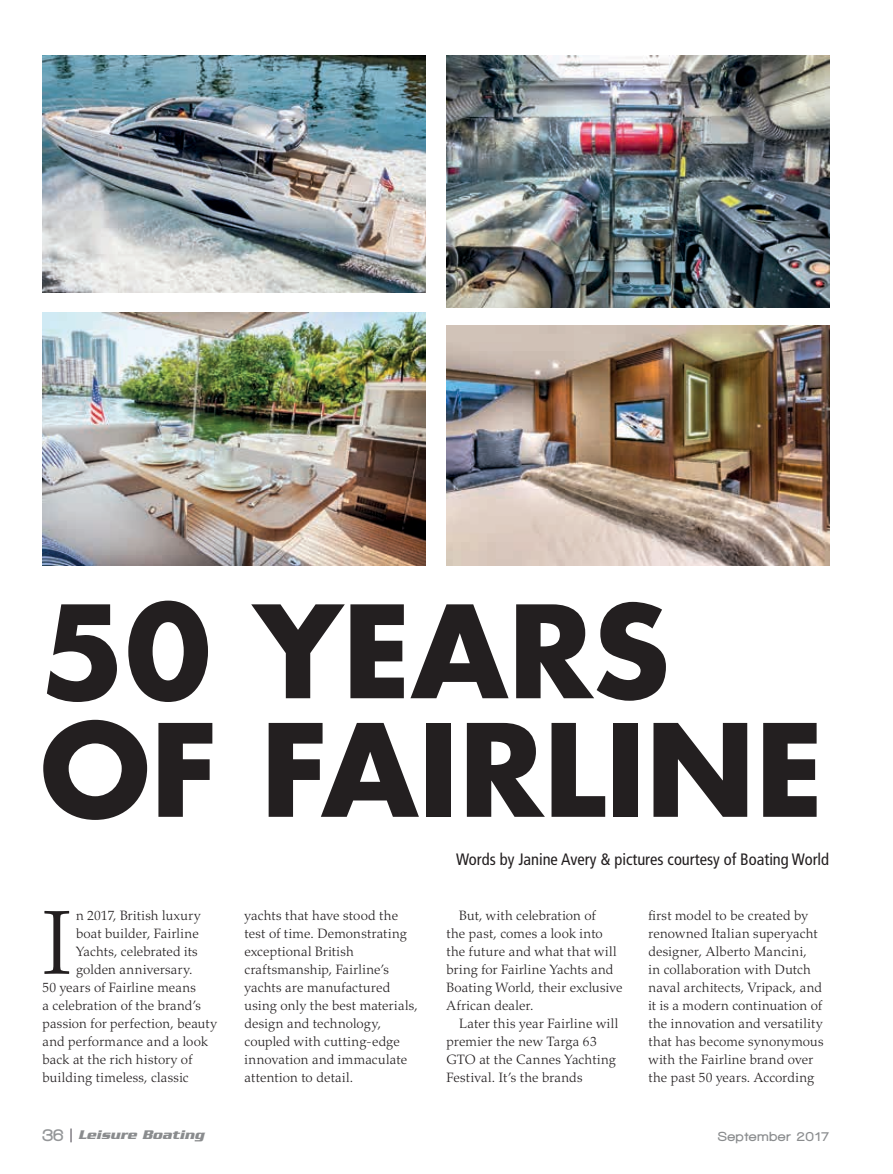
<style>
.page{position:relative;width:893px;height:1174px;background:#fff}
.page>*{position:absolute;margin:0;border:0;box-sizing:border-box;transform-origin:0 0}
.t1{font:700 124.5px/118.5px "Futura Std";color:#231f20}
.t2{font:300 90.6px "Palatino LT Std";color:#231f20}
.t3{font:condensed 16.5px "Frutiger LT Std";color:#231f20}
.t4{font:300 13.5px/18px "Palatino LT Std";letter-spacing:.015em;color:#231f20}
.t5{font:italic 700 13.5px "Serpentine Std";letter-spacing:.01em;color:#8a8c8e}
.t6{font:900 13.5px "Walkway";letter-spacing:.08em;color:#8a8c8e}
.s1{font-family:"Walkway";font-weight:900;font-style:normal;font-size:18px;color:#949698}
</style>
<div class="page">
<svg style="left:70px;top:1128px;width:2px;height:14px"></svg>
<img style="left:43px;top:313px;width:382px;height:252px">
<img style="left:43px;top:55px;width:382px;height:238px">
<img style="left:446px;top:55px;width:383px;height:252px">
<img style="left:446px;top:325px;width:383px;height:240px">
<h1 class="t1" style="left:40px;top:590px;width:785px">50 YEARS<br>OF FAIRLINE</h1>
<h2 class="t2" style="left:43px;top:890px;width:30px">I</h2>
<p class="t4" style="left:76px;top:906px;width:126px">n 2017, British luxury</p>
<p class="t4" style="left:76px;top:924px;width:124px">boat builder, Fairline</p>
<p class="t4" style="left:76px;top:942px;width:123px">Yachts, celebrated its</p>
<p class="t4" style="left:76px;top:960px;width:118px">golden anniversary.</p>
<p class="t4" style="left:43px;top:978px;width:155px">50 years of Fairline means</p>
<p class="t4" style="left:43px;top:996px;width:160px">a celebration of the brand’s</p>
<p class="t4" style="left:43px;top:1014px;width:176px">passion for perfection, beauty</p>
<p class="t4" style="left:43px;top:1032px;width:167px">and performance and a look</p>
<p class="t4" style="left:43px;top:1050px;width:151px">back at the rich history of</p>
<p class="t4" style="left:43px;top:1068px;width:148px">building timeless, classic</p>
<p class="t3" style="left:456px;top:849px;width:375px">Words by Janine Avery &amp; pictures courtesy of Boating World</p>
<p class="t4" style="left:244px;top:906px;width:175px">yachts that have stood the test of time. Demonstrating exceptional British craftsmanship, Fairline’s yachts are manufactured using only the best materials, design and technology, coupled with cutting-edge innovation and immaculate attention to detail.</p>
<p class="t4" style="left:446px;top:906px;width:178px;text-indent:13px">But, with celebration of<br>the past, comes a look into the future and what that will bring for Fairline Yachts and<br>Boating World, their exclusive<br>African dealer.</p>
<p class="t4" style="left:446px;top:1014px;width:173px;text-indent:13px">Later this year Fairline will premier the new Targa 63<br>GTO at the Cannes Yachting<br>Festival. It’s the brands</p>
<p class="t4" style="left:648px;top:906px;width:177px">first model to be created by renowned Italian superyacht designer, Alberto Mancini,<br>in collaboration with Dutch naval architects, Vripack, and it is a modern continuation of the innovation and versatility that has become synonymous with the Fairline brand over the past 50 years. According</p>
<p class="t5" style="left:43px;top:1127px;width:163px"><span class="s1">36</span> Leisure Boating</p>
<p class="t6" style="left:718px;top:1129px;width:113px">September 2017</p>
</div>
